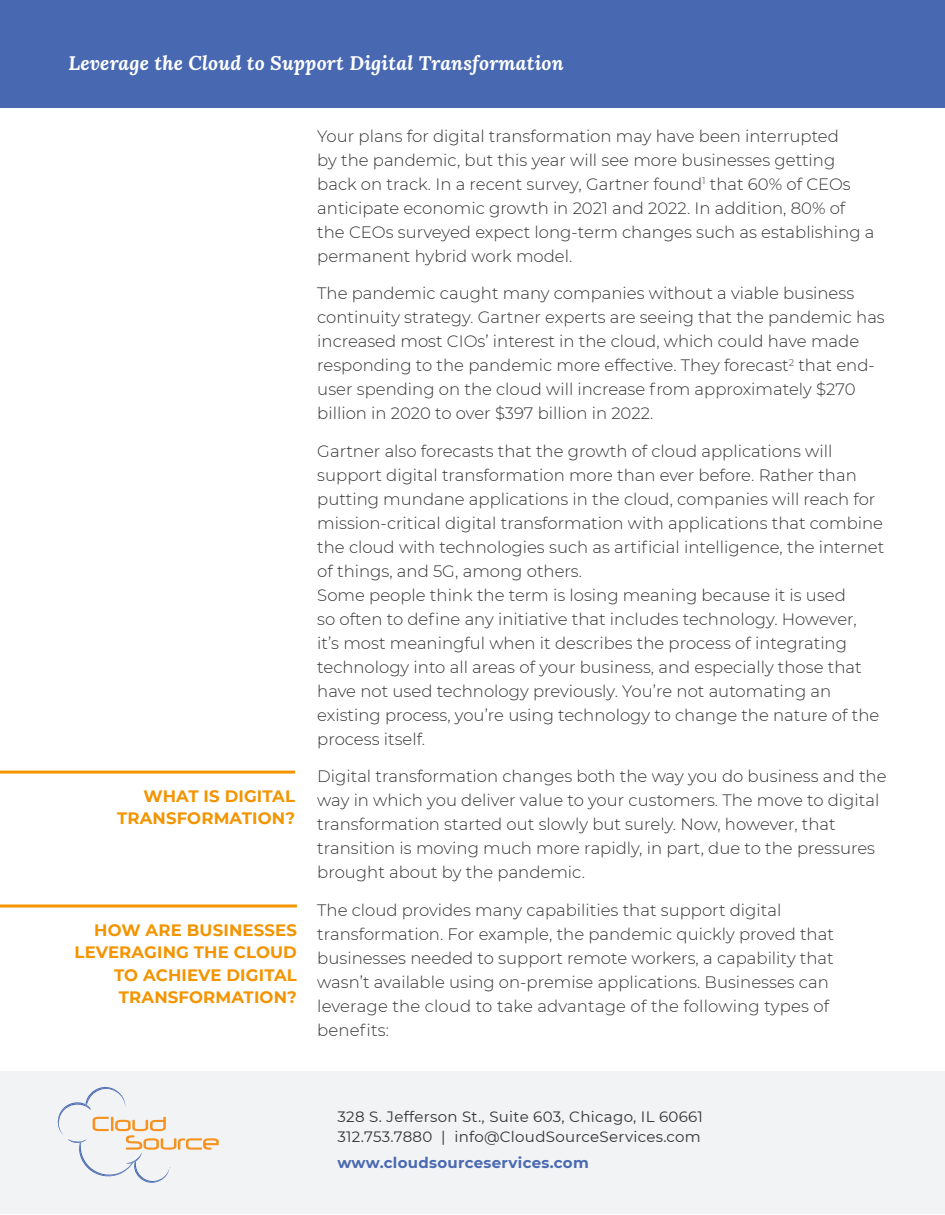
<style>
.page{position:relative;width:945px;height:1215px;background:#fff}
.page>*{position:absolute;margin:0;border:0;box-sizing:border-box;transform-origin:0 0}
.t1{font:italic 700 19.5px "Lora";letter-spacing:.01em;color:#fff}
.t2{font:300 16.5px/24px "Montserrat";color:#333}
.t3{font:700 16.5px/22.5px "Montserrat";letter-spacing:.01em;color:#f39400;text-align:right}
.t4{font:15px/19.5px "Montserrat";letter-spacing:.02em;color:#333}
.t5{font:700 15px "Montserrat";letter-spacing:.02em;color:#4969b1}
</style>
<div class="page">
<div style="left:0;top:0;width:945px;height:108px;background:#4869b2"></div>
<div style="left:1px;top:1072px;width:944px;height:142px;background:#f2f3f4"></div>
<svg style="left:58px;top:1087px;width:161px;height:96px"></svg>
<hr style="left:0;top:771px;width:295px;height:3px;background:#f39400">
<svg style="left:0;top:904px;width:297px;height:4px"></svg>
<p class="t1" style="left:69px;top:49px;width:497px">Leverage the Cloud to Support Digital Transformation</p>
<p class="t3" style="left:117px;top:784px;width:180px">WHAT IS DIGITAL<br>TRANSFORMATION?</p>
<p class="t3" style="left:75px;top:918px;width:224px">HOW ARE BUSINESSES<br>LEVERAGING THE CLOUD<br>TO ACHIEVE DIGITAL<br>TRANSFORMATION?</p>
<p class="t2" style="left:317px;top:123px;width:559px">Your plans for digital transformation may have been interrupted<br>by the pandemic, but this year will see more businesses getting back on track. In a recent survey, Gartner found<sup>1</sup> that 60% of CEOs anticipate economic growth in 2021 and 2022. In addition, 80% of the CEOs surveyed expect long-term changes such as establishing a permanent hybrid work model.</p>
<p class="t2" style="left:317px;top:281px;width:569px">The pandemic caught many companies without a viable business continuity strategy. Gartner experts are seeing that the pandemic has increased most CIOs’ interest in the cloud, which could have made responding to the pandemic more effective. They forecast<sup>2</sup> that end&shy;user spending on the cloud will increase from approximately $270 billion in 2020 to over $397 billion in 2022.</p>
<p class="t2" style="left:317px;top:438px;width:568px">Gartner also forecasts that the growth of cloud applications will support digital transformation more than ever before. Rather than putting mundane applications in the cloud, companies will reach for mission-critical digital transformation with applications that combine the cloud with technologies such as artificial intelligence, the internet of things, and 5G, among others.<br>Some people think the term is losing meaning because it is used<br>so often to define any initiative that includes technology. However,<br>it’s most meaningful when it describes the process of integrating technology into all areas of your business, and especially those that have not used technology previously. You’re not automating an existing process, you’re using technology to change the nature of the process itself.</p>
<p class="t2" style="left:317px;top:764px;width:571px">Digital transformation changes both the way you do business and the way in which you deliver value to your customers. The move to digital transformation started out slowly but surely. Now, however, that transition is moving much more rapidly, in part, due to the pressures brought about by the pandemic.</p>
<p class="t2" style="left:317px;top:897px;width:518px">The cloud provides many capabilities that support digital transformation. For example, the pandemic quickly proved that businesses needed to support remote workers, a capability that wasn’t available using on-premise applications. Businesses can leverage the cloud to take advantage of the following types of benefits:</p>
<p class="t4" style="left:338px;top:1107px;width:367px">328 S. Jefferson St., Suite 603, Chicago, IL 60661<br>312.753.7880 | info@CloudSourceServices.com</p>
<p class="t5" style="left:338px;top:1152px;width:253px">www.cloudsourceservices.com</p>
</div>
